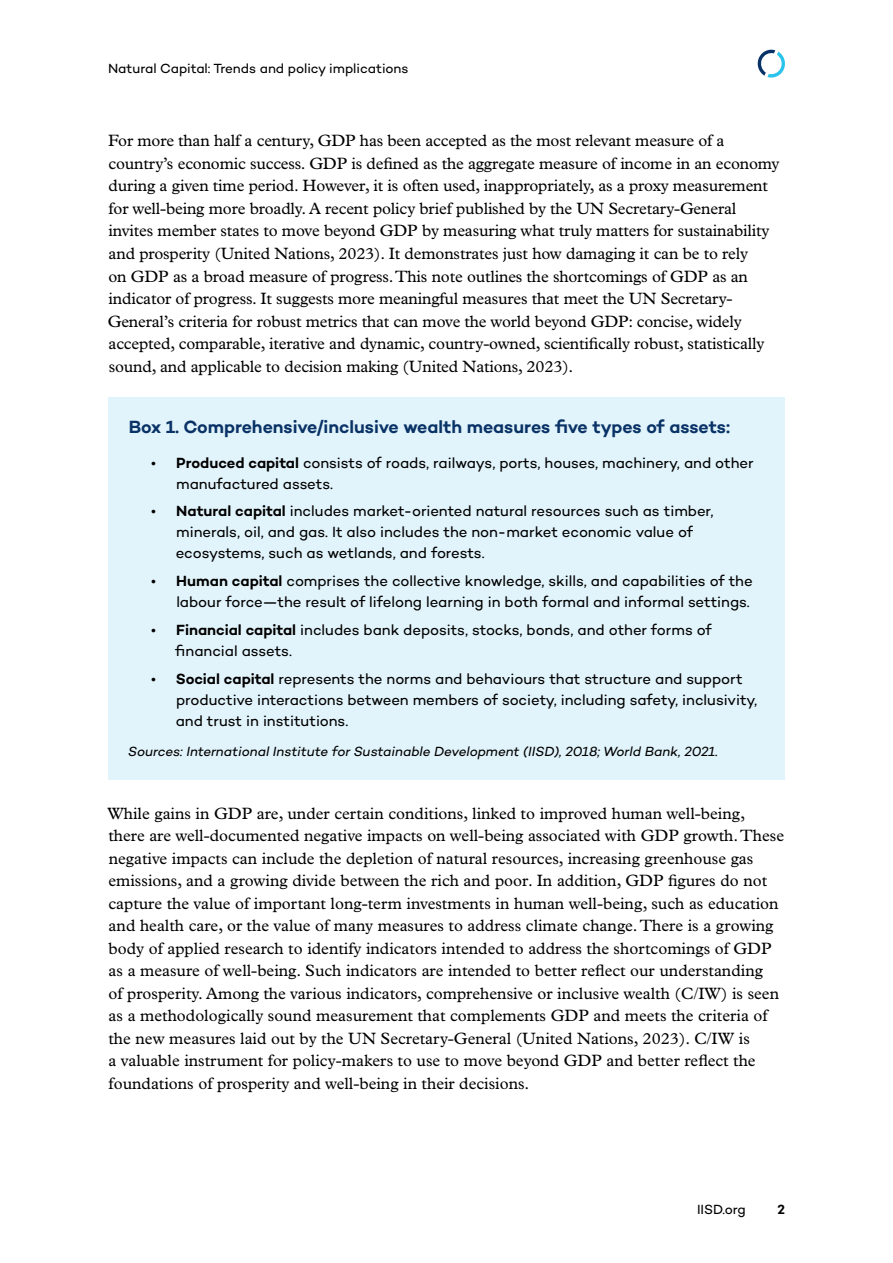
<style>
.page{position:relative;width:893px;height:1263px;background:#fff}
.page>*{position:absolute;margin:0;border:0;box-sizing:border-box;transform-origin:0 0}
.t1{font:600 18px "Campton";letter-spacing:-.005em;color:#093266}
.t2{font:16.5px/22.5px "Plantin MT Pro";color:#000}
.t3{font:15px/21px "Campton";letter-spacing:-.005em;color:#000}
.Source{font:italic 13.5px "Campton";letter-spacing:-.005em;color:#000}
.t4{font:13.5px "Campton";letter-spacing:-.005em;color:#000}
.t5{font:600 13.5px "Campton";color:#000}
.s1{font-weight:600}
</style>
<div class="page">
<svg style="left:757px;top:49px;width:28px;height:29px"></svg>
<div style="left:108px;top:397px;width:677px;height:61px;background:#e2f4fb"></div>
<div style="left:108px;top:434px;width:677px;height:78px;background:#e2f4fb"></div>
<div style="left:108px;top:483px;width:677px;height:99px;background:#e2f4fb"></div>
<div style="left:108px;top:552px;width:677px;height:79px;background:#e2f4fb"></div>
<div style="left:108px;top:601px;width:677px;height:79px;background:#e2f4fb"></div>
<div style="left:108px;top:650px;width:677px;height:99px;background:#e2f4fb"></div>
<div style="left:108px;top:723px;width:677px;height:56px;background:#e2f4fb"></div>
<p class="t4" style="left:108px;top:60px;width:302px">Natural Capital: Trends and policy implications</p>
<p class="t2" style="left:108px;top:130px;width:673px">For more than half a century, GDP has been accepted as the most relevant measure of a country’s economic success. GDP is defined as the aggregate measure of income in an economy during a given time period. However, it is often used, inappropriately, as a proxy measurement for well-being more broadly. A recent policy brief published by the UN Secretary-General invites member states to move beyond GDP by measuring what truly matters for sustainability and prosperity (United Nations, 2023). It demonstrates just how damaging it can be to rely<br>on GDP as a broad measure of progress. This note outlines the shortcomings of GDP as an indicator of progress. It suggests more meaningful measures that meet the UN Secretary-General’s criteria for robust metrics that can move the world beyond GDP: concise, widely accepted, comparable, iterative and dynamic, country-owned, scientifically robust, statistically sound, and applicable to decision making (United Nations, 2023).</p>
<h1 class="t1" style="left:129px;top:415px;width:603px">Box 1. Comprehensive/inclusive wealth measures five types of assets:</h1>
<p class="t3" style="left:176px;top:452px;width:579px;text-indent:-25px">• <span class="s1">Produced capital</span> consists of roads, railways, ports, houses, machinery, and other manufactured assets.</p>
<p class="t3" style="left:176px;top:500px;width:539px;text-indent:-25px">• <span class="s1">Natural capital</span> includes market-oriented natural resources such as timber, minerals, oil, and gas. It also includes the non-market economic value of ecosystems, such as wetlands, and forests.</p>
<p class="t3" style="left:151px;top:570px;width:603px;text-align:right">• <span class="s1">Human capital</span> comprises the collective knowledge, skills, and capabilities of the labour force—the result of lifelong learning in both formal and informal settings.</p>
<p class="t3" style="left:175px;top:619px;width:538px;text-indent:-24px">• <span class="s1">Financial capital</span> includes bank deposits, stocks, bonds, and other forms of financial assets.</p>
<p class="t3" style="left:176px;top:668px;width:583px;text-indent:-24px">• <span class="s1">Social capital</span> represents the norms and behaviours that structure and support productive interactions between members of society, including safety, inclusivity, and trust in institutions.</p>
<p class="Source" style="left:128px;top:742px;width:591px">Sources: International Institute for Sustainable Development (IISD), 2018; World Bank, 2021.</p>
<p class="t2" style="left:107px;top:802px;width:678px">While gains in GDP are, under certain conditions, linked to improved human well-being, there are well-documented negative impacts on well-being associated with GDP growth. These negative impacts can include the depletion of natural resources, increasing greenhouse gas emissions, and a growing divide between the rich and poor. In addition, GDP figures do not capture the value of important long-term investments in human well-being, such as education and health care, or the value of many measures to address climate change. There is a growing body of applied research to identify indicators intended to address the shortcomings of GDP as a measure of well-being. Such indicators are intended to better reflect our understanding<br>of prosperity. Among the various indicators, comprehensive or inclusive wealth (C/IW) is seen as a methodologically sound measurement that complements GDP and meets the criteria of the new measures laid out by the UN Secretary-General (United Nations, 2023). C/IW is<br>a valuable instrument for policy-makers to use to move beyond GDP and better reflect the foundations of prosperity and well-being in their decisions.</p>
<p class="t4" style="left:697px;top:1201px;width:50px">IISD.org</p>
<p class="t5" style="left:777px;top:1201px;width:9px">2</p>
</div>
